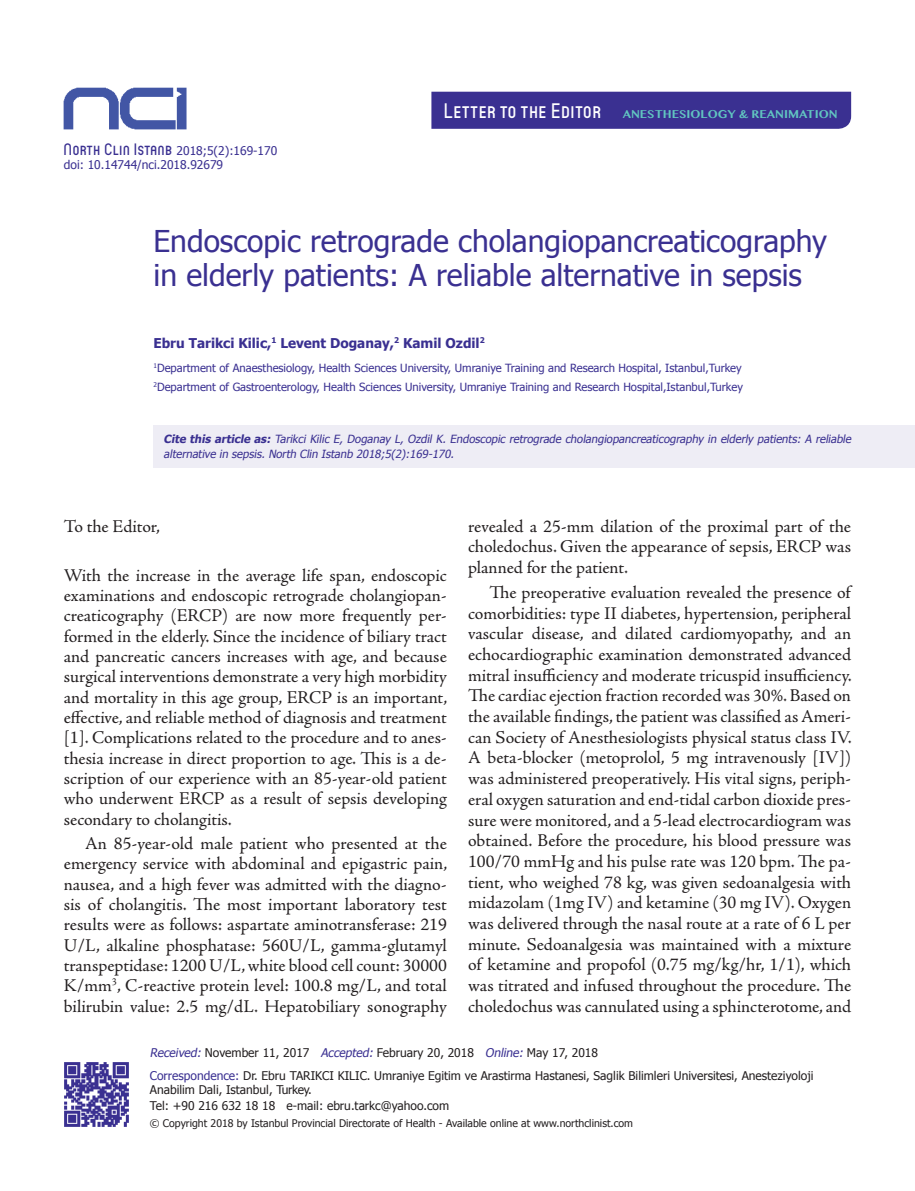
<style>
.page{position:relative;width:915px;height:1191px;background:#fff}
.page>*{position:absolute;margin:0;border:0;box-sizing:border-box;transform-origin:0 0}
._01__Yazi_Ana_Baslik{font:30px/34.5px "Tahoma";color:#3a3091}
.t1{font:500 21px "Circula";letter-spacing:.055em;color:#fff}
._01__Yazı_Metni_NCI{font:18px/20.7px "Adobe Jenson Pro";letter-spacing:-.005em;color:#231f20;text-align:justify}
._03__Yazar_İsimleri{font:700 13.5px "Tahoma";color:#3a3091}
.t2{font:12px/14.4px "Tahoma";color:#231f20}
.t3{font:12px "Tahoma";color:#3a3091}
._03__Yazar_İsimleri-2{font:11.25px "Tahoma";color:#3a3091}
._05__Özet_Yazısı_NCI{font:italic 11.25px/15px "Tahoma";color:#3a3091}
.t4{font:700 11.25px "Tamil MN";color:#61c5c0}
.t5{font:10.5px "Tahoma";color:#231f20}
.s1{font-family:"Circula";font-weight:500;font-size:16.5px}
.s2{font-weight:700}
.s3{font-style:italic;color:#3a3091}
.s4{color:#3a3091}
</style>
<div class="page">
<img style="left:64px;top:87px;width:123px;height:43px">
<div style="left:431px;top:92px;width:419px;height:37px;background:#3a3091"></div>
<img style="left:64px;top:1062px;width:65px;height:65px">
<div style="left:153px;top:425px;width:761px;height:42px;background:#eeedf5"></div>
<p class="t3" style="left:64px;top:142px;width:215px"><span class="s1">North Clin Istanb</span> 2018;5(2):169-170</p>
<p class="t3" style="left:64px;top:157px;width:161px">doi: 10.14744/nci.2018.92679</p>
<p class="t1" style="left:444px;top:98px;width:158px">Letter to the Editor</p>
<p class="t4" style="left:622px;top:107px;width:216px">ANESTHESIOLOGY &amp; REANIMATION</p>
<p class="_01__Yazi_Ana_Baslik" style="left:153px;top:222px;width:675px">Endoscopic retrograde cholangiopancreaticography in elderly patients: A reliable alternative in sepsis</p>
<p class="_03__Yazar_İsimleri" style="left:153px;top:333px;width:332px">Ebru Tarikci Kilic,<sup>1</sup> Levent Doganay,<sup>2</sup> Kamil Ozdil<sup>2</sup></p>
<p class="_03__Yazar_İsimleri-2" style="left:153px;top:360px;width:589px"><sup>1</sup>Department of Anaesthesiology, Health Sciences University, Umraniye Training and Research Hospital, Istanbul,Turkey</p>
<p class="_03__Yazar_İsimleri-2" style="left:153px;top:379px;width:591px"><sup>2</sup>Department of Gastroenterology, Health Sciences University, Umraniye Training and Research Hospital,Istanbul,Turkey</p>
<p class="_05__Özet_Yazısı_NCI" style="left:163px;top:431px;width:691px"><span class="s2">Cite this article as:</span> Tarikci Kilic E, Doganay L, Ozdil K. Endoscopic retrograde cholangiopancreaticography in elderly patients: A reliable alternative in sepsis. North Clin Istanb 2018;5(2):169-170.</p>
<p class="_01__Yazı_Metni_NCI" style="left:64px;top:516px;width:98px">To the Editor,</p>
<p class="_01__Yazı_Metni_NCI" style="left:64px;top:565px;width:385px;line-height:20.2px">With the increase in the average life span, endoscopic examinations and endoscopic retrograde cholangiopan&shy;creaticography (ERCP) are now more frequently per&shy;formed in the elderly. Since the incidence of biliary tract and pancreatic cancers increases with age, and because surgical interventions demonstrate a very high morbidity and mortality in this age group, ERCP is an important, effective, and reliable method of diagnosis and treatment [1]. Complications related to the procedure and to anes&shy;thesia increase in direct proportion to age. This is a de&shy;scription of our experience with an 85-year-old patient who underwent ERCP as a result of sepsis developing secondary to cholangitis.</p>
<p class="_01__Yazı_Metni_NCI" style="left:64px;top:833px;width:385px;line-height:20.2px;text-indent:21px">An 85-year-old male patient who presented at the emergency service with abdominal and epigastric pain, nausea, and a high fever was admitted with the diagno&shy;sis of cholangitis. The most important laboratory test results were as follows: aspartate aminotransferase: 219<br>U/L, alkaline phosphatase: 560U/L, gamma-glutamyl transpeptidase: 1200 U/L, white blood cell count: 30000<br>K/mm<sup>3</sup>, C-reactive protein level: 100.8 mg/L, and total bilirubin value: 2.5 mg/dL. Hepatobiliary sonography</p>
<p class="_01__Yazı_Metni_NCI" style="left:468px;top:516px;width:384px">revealed a 25-mm dilation of the proximal part of the choledochus. Given the appearance of sepsis, ERCP was planned for the patient.</p>
<p class="_01__Yazı_Metni_NCI" style="left:468px;top:582px;width:385px;text-indent:21px">The preoperative evaluation revealed the presence of comorbidities: type II diabetes, hypertension, peripheral vascular disease, and dilated cardiomyopathy, and an echocardiographic examination demonstrated advanced mitral insufficiency and moderate tricuspid insufficiency.<br>The cardiac ejection fraction recorded was 30%. Based on the available findings, the patient was classified as Ameri&shy;can Society of Anesthesiologists physical status class IV.<br>A beta-blocker (metoprolol, 5 mg intravenously [IV]) was administered preoperatively. His vital signs, periph&shy;eral oxygen saturation and end-tidal carbon dioxide pres&shy;sure were monitored, and a 5-lead electrocardiogram was obtained. Before the procedure, his blood pressure was 100/70 mmHg and his pulse rate was 120 bpm. The pa&shy;tient, who weighed 78 kg, was given sedoanalgesia with midazolam (1mg IV) and ketamine (30 mg IV). Oxygen was delivered through the nasal route at a rate of 6 L per minute. Sedoanalgesia was maintained with a mixture of ketamine and propofol (0.75 mg/kg/hr, 1/1), which was titrated and infused throughout the procedure. The choledochus was cannulated using a sphincterotome, and</p>
<p class="t2" style="left:150px;top:1044px;width:449px"><span class="s3">Received:</span> November 11, 2017 <span class="s3">Accepted:</span>February 20, 2018 <span class="s3">Online:</span> May 17, 2018</p>
<p class="t2" style="left:150px;top:1067px;width:665px"><span class="s4">Correspondence:</span> Dr. Ebru TARIKCI KILIC. Umraniye Egitim ve Arastirma Hastanesi, Saglik Bilimleri Universitesi, Anesteziyoloji<br>Anabilim Dali, Istanbul, Turkey.</p>
<p class="t2" style="left:150px;top:1098px;width:301px">Tel: +90 216 632 18 18 e-mail: ebru.tarkc@yahoo.com</p>
<p class="t5" style="left:150px;top:1116px;width:484px">© Copyright 2018 by Istanbul Provincial Directorate of Health - Available online at www.northclinist.com</p>
</div>
